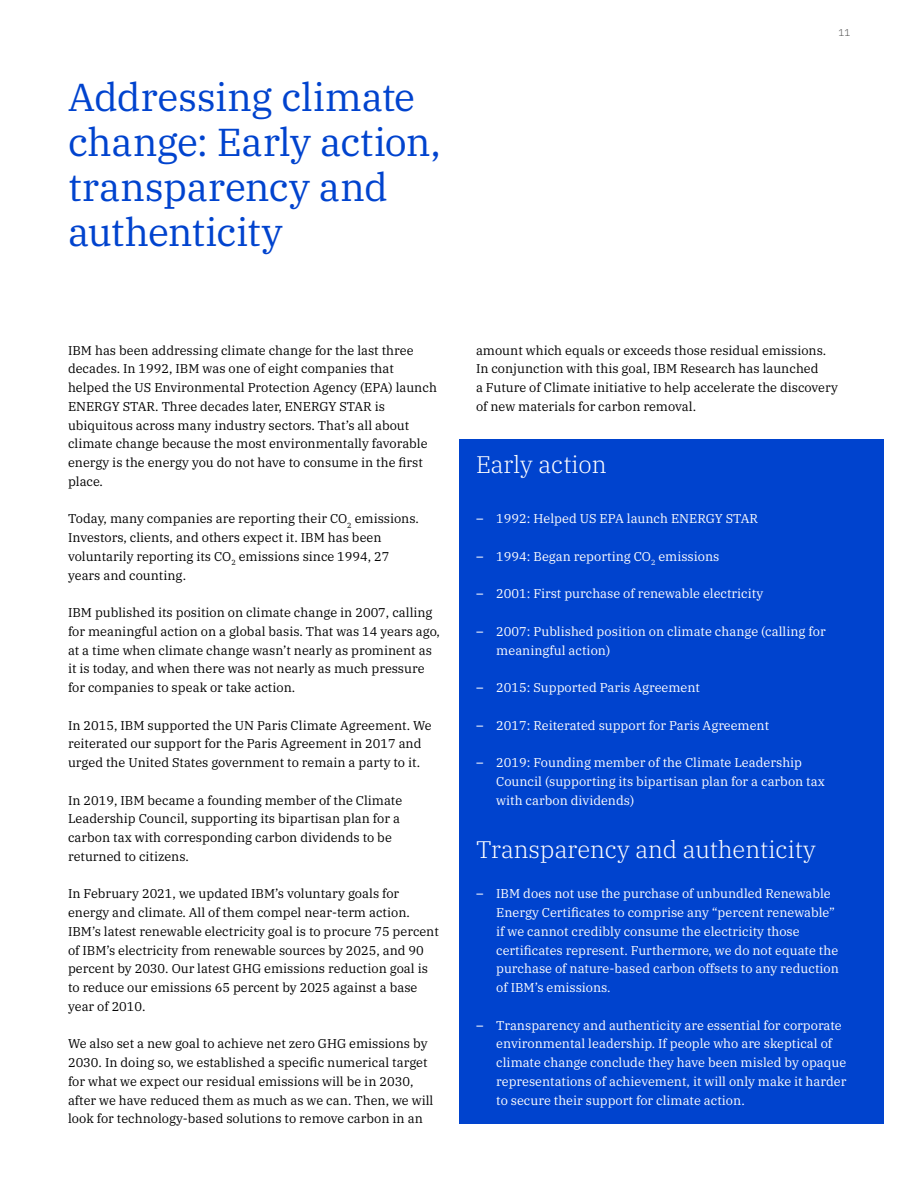
<style>
.page{position:relative;width:918px;height:1188px;background:#fff}
.page>*{position:absolute;margin:0;border:0;box-sizing:border-box;transform-origin:0 0}
.t1{font:39px/45px "IBM Plex Serif";letter-spacing:-.015em;color:#0043ce}
.t2{font:300 24px "IBM Plex Serif";color:#fff}
.t3{font:12.75px/18.8px "IBM Plex Serif";color:#000}
.t4{font:12.75px/18.8px "IBM Plex Serif";color:#fff}
.t5{font:300 9.75px "IBM Plex Sans";color:#525252}
.s1{font-family:"IBM Plex Sans"}
</style>
<div class="page">
<div style="left:459px;top:439px;width:425px;height:684px;background:#0043ce"></div>
<h1 class="t1" style="left:68px;top:71px;width:374px">Addressing climate change: Early action, transparency and authenticity</h1>
<p class="t3" style="left:68px;top:340px;width:370px">IBM has been addressing climate change for the last three decades. In 1992, IBM was one of eight companies that helped the US Environmental Protection Agency (EPA) launch ENERGY STAR. Three decades later, ENERGY STAR is ubiquitous across many industry sectors. That’s all about climate change because the most environmentally favorable energy is the energy you do not have to consume in the first place.</p>
<p class="t3" style="left:68px;top:508px;width:352px">Today, many companies are reporting their CO<sub>2</sub> emissions.<br>Investors, clients, and others expect it. IBM has been voluntarily reporting its CO<sub>2</sub> emissions since 1994, 27 years and counting.</p>
<p class="t3" style="left:68px;top:602px;width:373px">IBM published its position on climate change in 2007, calling for meaningful action on a global basis. That was 14 years ago, at a time when climate change wasn’t nearly as prominent as it is today, and when there was not nearly as much pressure for companies to speak or take action.</p>
<p class="t3" style="left:68px;top:715px;width:365px">In 2015, IBM supported the UN Paris Climate Agreement. We reiterated our support for the Paris Agreement in 2017 and urged the United States government to remain a party to it.</p>
<p class="t3" style="left:68px;top:790px;width:336px">In 2019, IBM became a founding member of the Climate Leadership Council, supporting its bipartisan plan for a carbon tax with corresponding carbon dividends to be returned to citizens.</p>
<p class="t3" style="left:68px;top:883px;width:372px">In February 2021, we updated IBM’s voluntary goals for energy and climate. All of them compel near-term action.<br>IBM’s latest renewable electricity goal is to procure 75 percent of IBM’s electricity from renewable sources by 2025, and 90 percent by 2030. Our latest GHG emissions reduction goal is to reduce our emissions 65 percent by 2025 against a base year of 2010.</p>
<p class="t3" style="left:68px;top:1033px;width:367px">We also set a new goal to achieve net zero GHG emissions by 2030. In doing so, we established a specific numerical target for what we expect our residual emissions will be in 2030, after we have reduced them as much as we can. Then, we will look for technology-based solutions to remove carbon in an</p>
<p class="t5" style="left:839px;top:25px;width:13px">11</p>
<p class="t3" style="left:476px;top:340px;width:363px">amount which equals or exceeds those residual emissions.<br>In conjunction with this goal, IBM Research has launched<br>a Future of Climate initiative to help accelerate the discovery of new materials for carbon removal.</p>
<h2 class="t2" style="left:476px;top:446px;width:132px">Early action</h2>
<p class="t4" style="left:476px;top:508px;width:284px"><span class="s1">–</span> 1992: Helped US EPA launch ENERGY STAR</p>
<p class="t4" style="left:476px;top:546px;width:245px"><span class="s1">–</span> 1994: Began reporting CO<sub>2</sub> emissions</p>
<p class="t4" style="left:476px;top:583px;width:289px"><span class="s1">–</span> 2001: First purchase of renewable electricity</p>
<p class="t4" style="left:496px;top:621px;width:331px;text-indent:-20px"><span class="s1">–</span> 2007: Published position on climate change (calling for meaningful action)</p>
<p class="t4" style="left:476px;top:677px;width:225px"><span class="s1">–</span> 2015: Supported Paris Agreement</p>
<p class="t4" style="left:476px;top:715px;width:295px"><span class="s1">–</span> 2017: Reiterated support for Paris Agreement</p>
<p class="t4" style="left:496px;top:752px;width:330px;text-indent:-20px"><span class="s1">–</span> 2019: Founding member of the Climate Leadership<br>Council (supporting its bipartisan plan for a carbon tax with carbon dividends)</p>
<h2 class="t2" style="left:476px;top:831px;width:341px">Transparency and authenticity</h2>
<p class="t4" style="left:496px;top:883px;width:344px;text-indent:-20px"><span class="s1">–</span> IBM does not use the purchase of unbundled Renewable Energy Certificates to comprise any “percent renewable” if we cannot credibly consume the electricity those certificates represent. Furthermore, we do not equate the purchase of nature-based carbon offsets to any reduction of IBM’s emissions.</p>
<p class="t4" style="left:496px;top:1015px;width:352px;text-indent:-20px"><span class="s1">–</span> Transparency and authenticity are essential for corporate environmental leadership. If people who are skeptical of climate change conclude they have been misled by opaque representations of achievement, it will only make it harder to secure their support for climate action.</p>
</div>
